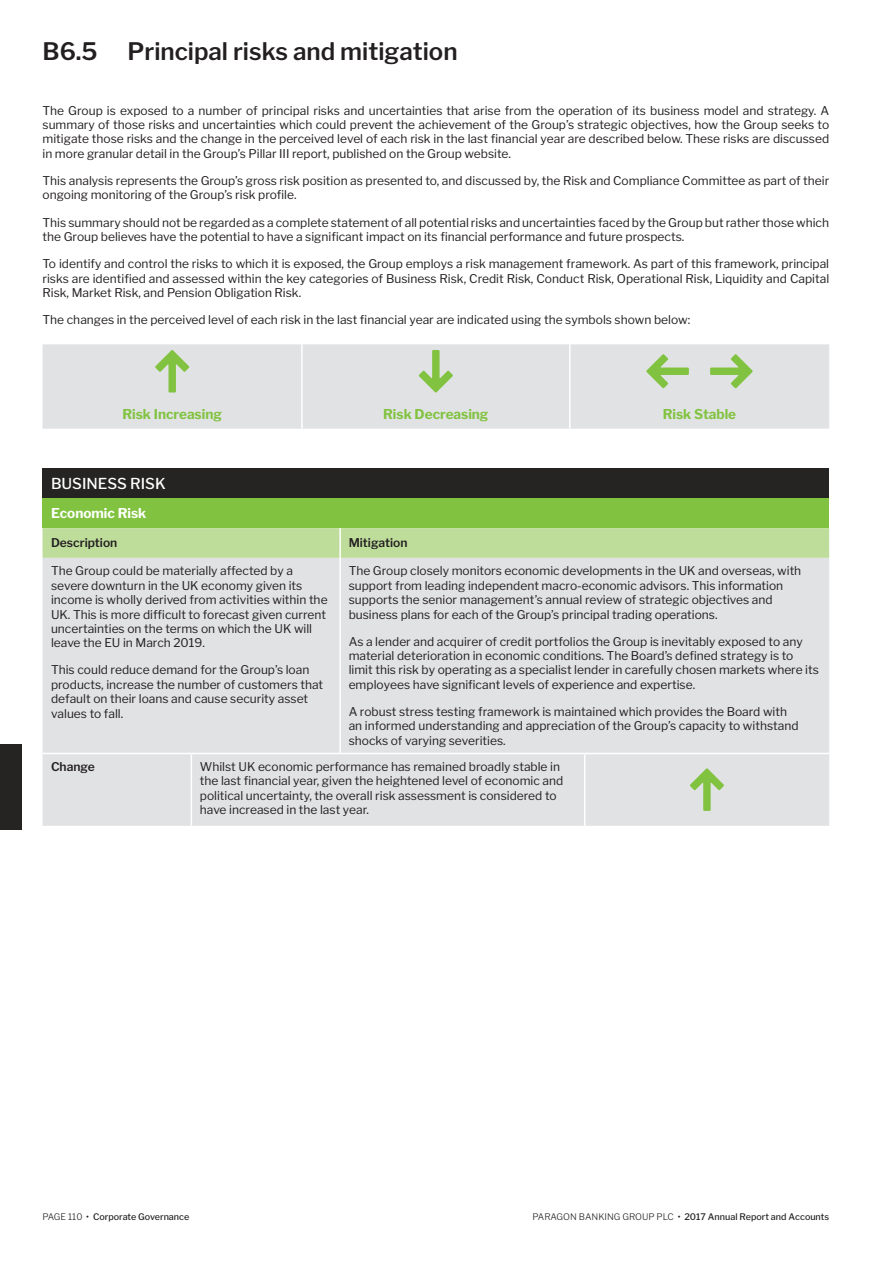
<style>
.page{position:relative;width:893px;height:1263px;background:#fff}
.page>*{position:absolute;margin:0;border:0;box-sizing:border-box;transform-origin:0 0}
.t1{font:600 24px "Libre Franklin";color:#231f20}
.t2{font:500 15px "Libre Franklin";color:#fff}
.t3{font:700 13.5px "Libre Franklin";color:#81c340}
.t4{font:700 13.5px "Libre Franklin";color:#fff}
.t5{font:12px/14.4px "Libre Franklin";color:#231f20}
.t6{font:600 12px "Libre Franklin";color:#231f20}
.t7{font:500 9px "Libre Franklin";color:#231f20}
.s1{font-weight:300}
</style>
<div class="page">
<div style="left:0;top:744px;width:21px;height:85px;background:#252423"></div>
<div style="left:43px;top:344px;width:786px;height:85px;background:#e1e2e4"></div>
<hr style="left:301px;top:344px;width:2px;height:55px;background:#fff">
<hr style="left:301px;top:399px;width:2px;height:30px;background:#fff">
<hr style="left:569px;top:344px;width:2px;height:55px;background:#fff">
<hr style="left:569px;top:399px;width:2px;height:30px;background:#fff">
<svg style="left:155px;top:350px;width:34px;height:42px"></svg>
<svg style="left:419px;top:350px;width:34px;height:42px"></svg>
<svg style="left:646px;top:354px;width:43px;height:34px"></svg>
<svg style="left:710px;top:354px;width:43px;height:34px"></svg>
<div style="left:43px;top:469px;width:786px;height:29px;background:#252423"></div>
<div style="left:43px;top:498px;width:786px;height:30px;background:#81c340"></div>
<div style="left:43px;top:528px;width:786px;height:30px;background:#bedd9b"></div>
<div style="left:43px;top:558px;width:786px;height:268px;background:#e1e2e4"></div>
<hr style="left:339px;top:528px;width:2px;height:30px;background:#fff">
<hr style="left:339px;top:558px;width:2px;height:195px;background:#fff">
<hr style="left:191px;top:754px;width:1px;height:72px;background:#fff">
<hr style="left:584px;top:754px;width:1px;height:72px;background:#fff">
<hr style="left:43px;top:753px;width:148px;height:1px;background:#fff">
<hr style="left:191px;top:753px;width:149px;height:1px;background:#fff">
<hr style="left:340px;top:753px;width:245px;height:1px;background:#fff">
<hr style="left:585px;top:753px;width:244px;height:1px;background:#fff">
<svg style="left:690px;top:768px;width:34px;height:43px"></svg>
<h1 class="t1" style="left:43px;top:37px;width:417px">B6.5 Principal risks and mitigation</h1>
<p class="t5" style="left:43px;top:103px;width:788px;text-align:justify">The Group is exposed to a number of principal risks and uncertainties that arise from the operation of its business model and strategy. A summary of those risks and uncertainties which could prevent the achievement of the Group’s strategic objectives, how the Group seeks to mitigate those risks and the change in the perceived level of each risk in the last financial year are described below. These risks are discussed in more granular detail in the Group’s Pillar III report, published on the Group website.</p>
<p class="t5" style="left:43px;top:173px;width:788px">This analysis represents the Group’s gross risk position as presented to, and discussed by, the Risk and Compliance Committee as part of their ongoing monitoring of the Group’s risk profile.</p>
<p class="t5" style="left:43px;top:215px;width:788px">This summary should not be regarded as a complete statement of all potential risks and uncertainties faced by the Group but rather those which the Group believes have the potential to have a significant impact on its financial performance and future prospects.</p>
<p class="t5" style="left:43px;top:257px;width:788px;text-align:justify">To identify and control the risks to which it is exposed, the Group employs a risk management framework. As part of this framework, principal risks are identified and assessed within the key categories of Business Risk, Credit Risk, Conduct Risk, Operational Risk, Liquidity and Capital Risk, Market Risk, and Pension Obligation Risk.</p>
<p class="t5" style="left:43px;top:313px;width:649px">The changes in the perceived level of each risk in the last financial year are indicated using the symbols shown below:</p>
<p class="t3" style="left:122px;top:406px;width:101px">Risk Increasing</p>
<p class="t3" style="left:383px;top:406px;width:107px">Risk Decreasing</p>
<p class="t3" style="left:663px;top:406px;width:75px">Risk Stable</p>
<p class="t2" style="left:51px;top:475px;width:116px">BUSINESS RISK</p>
<p class="t4" style="left:51px;top:505px;width:97px">Economic Risk</p>
<p class="t6" style="left:51px;top:536px;width:68px">Description</p>
<p class="t6" style="left:349px;top:536px;width:60px">Mitigation</p>
<p class="t5" style="left:51px;top:564px;width:278px">The Group could be materially affected by a severe downturn in the UK economy given its income is wholly derived from activities within the UK. This is more difficult to forecast given current uncertainties on the terms on which the UK will leave the EU in March 2019.</p>
<p class="t5" style="left:51px;top:663px;width:274px">This could reduce demand for the Group’s loan products, increase the number of customers that default on their loans and cause security asset values to fall.</p>
<p class="t5" style="left:349px;top:564px;width:454px">The Group closely monitors economic developments in the UK and overseas, with support from leading independent macro-economic advisors. This information supports the senior management’s annual review of strategic objectives and business plans for each of the Group’s principal trading operations.</p>
<p class="t5" style="left:349px;top:634px;width:472px">As a lender and acquirer of credit portfolios the Group is inevitably exposed to any material deterioration in economic conditions. The Board’s defined strategy is to limit this risk by operating as a specialist lender in carefully chosen markets where its employees have significant levels of experience and expertise.</p>
<p class="t5" style="left:349px;top:704px;width:451px">A robust stress testing framework is maintained which provides the Board with an informed understanding and appreciation of the Group’s capacity to withstand shocks of varying severities.</p>
<p class="t6" style="left:51px;top:759px;width:45px">Change</p>
<p class="t5" style="left:200px;top:759px;width:365px">Whilst UK economic performance has remained broadly stable in the last financial year, given the heightened level of economic and political uncertainty, the overall risk assessment is considered to have increased in the last year.</p>
<p class="t7" style="left:43px;top:1211px;width:148px"><span class="s1">PAGE 110</span> • Corporate Governance</p>
<p class="t7" style="left:532px;top:1211px;width:298px"><span class="s1">PARAGON BANKING GROUP PLC</span> • 2017 Annual Report and Accounts</p>
</div>
